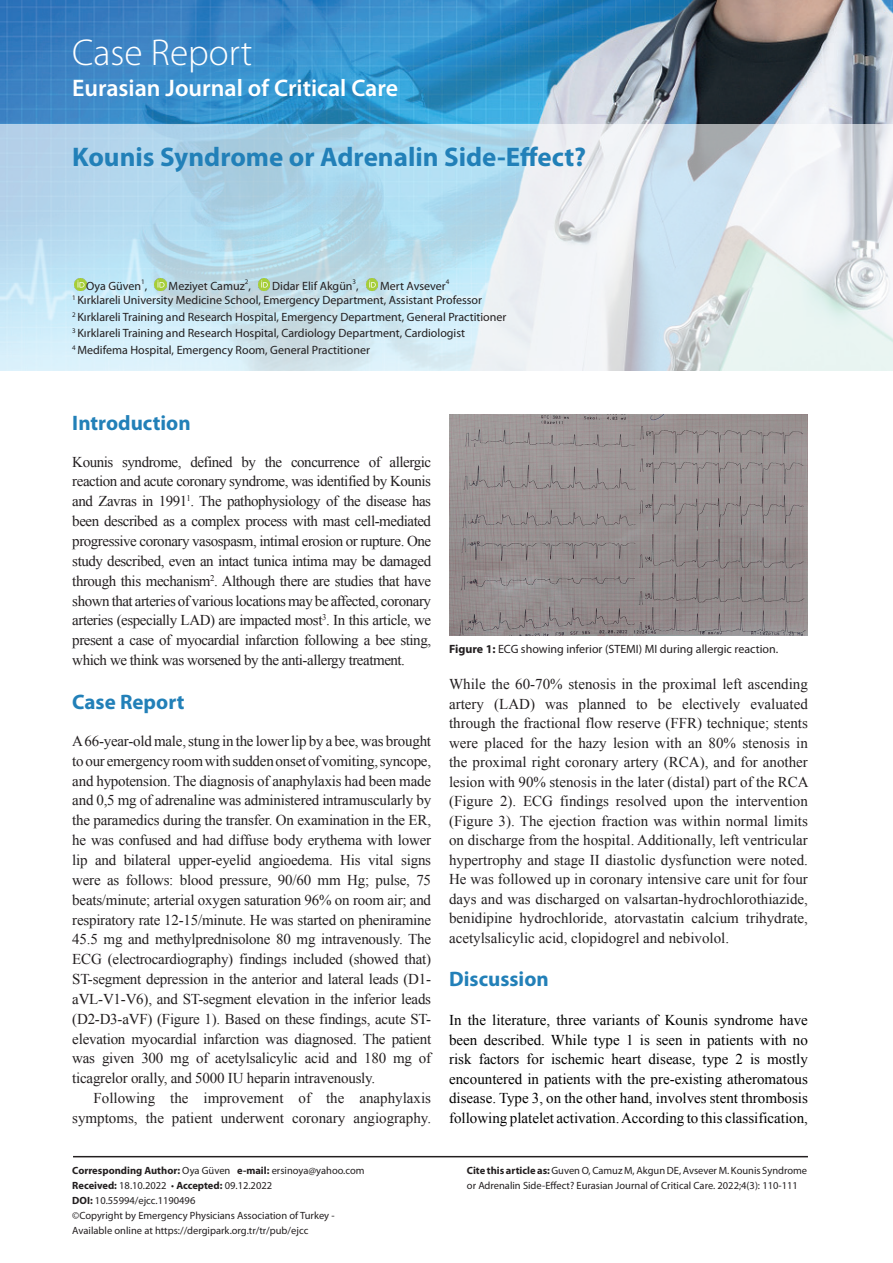
<style>
.page{position:relative;width:893px;height:1263px;background:#fff}
.page>*{position:absolute;margin:0;border:0;box-sizing:border-box;transform-origin:0 0}
.t1{font:300 37.5px "Myriad Pro";color:#fff}
.t2{font:700 27px "Myriad Pro";color:#2280b8}
.t3{font:600 24px "Myriad Pro";color:#fff}
.metin{font:700 21px "Myriad Pro";color:#2280b8}
.metin-2{font:15px/19.8px "Times New Roman";color:#231f20;text-align:justify}
.metin-3{font:15px/19.5px "Times New Roman";color:#000;text-align:justify}
.t4{font:12px "Myriad Pro";color:#231f20}
.t5{font:10.5px/15px "Myriad Pro";color:#231f20}
.t6{font:700 10.5px "Myriad Pro";color:#231f20}
.t7{font:7.05px "Myriad Pro";color:#231f20}
.s1{font-weight:400}
.s2{font-weight:700}
</style>
<div class="page">
<img style="left:0;top:0;width:893px;height:124px">
<hr style="left:73px;top:1156px;width:735px;height:1px;background:#231f20">
<svg style="left:0;top:124px;width:893px;height:247px"></svg>
<svg style="left:75px;top:279px;width:11px;height:11px"></svg>
<svg style="left:155px;top:279px;width:11px;height:11px"></svg>
<svg style="left:258px;top:279px;width:12px;height:11px"></svg>
<svg style="left:366px;top:279px;width:12px;height:11px"></svg>
<img style="left:449px;top:414px;width:358px;height:221px">
<p class="t1" style="left:72px;top:32px;width:182px">Case Report</p>
<p class="t3" style="left:72px;top:72px;width:327px">Eurasian Journal of Critical Care</p>
<p class="t2" style="left:72px;top:139px;width:515px">Kounis Syndrome or Adrenalin Side-Effect?</p>
<p class="t7" style="left:245px;top:277px;width:5px">2</p>
<p class="t4" style="left:272px;top:279px;width:88px">Didar Elif Akgün ,</p>
<p class="t7" style="left:353px;top:277px;width:5px">3</p>
<p class="t7" style="left:446px;top:277px;width:5px">4</p>
<p class="t4" style="left:72px;top:293px;width:411px"><sup>1</sup> Kırklareli University Medicine School, Emergency Department, Assistant Professor</p>
<p class="t4" style="left:72px;top:309px;width:436px"><sup>2</sup> Kırklareli Training and Research Hospital, Emergency Department, General Practitioner</p>
<p class="t4" style="left:72px;top:326px;width:394px"><sup>3</sup> Kırklareli Training and Research Hospital, Cardiology Department, Cardiologist</p>
<p class="t4" style="left:72px;top:342px;width:299px"><sup>4</sup> Medifema Hospital, Emergency Room, General Practitioner</p>
<p class="t7" style="left:141px;top:277px;width:5px">1</p>
<p class="t4" style="left:86px;top:279px;width:63px">Oya Güven ,</p>
<p class="t4" style="left:169px;top:279px;width:84px">Meziyet Camuz ,</p>
<p class="t4" style="left:380px;top:279px;width:67px">Mert Avsever</p>
<p class="metin" style="left:72px;top:409px;width:120px">Introduction</p>
<p class="metin-2" style="left:72px;top:451px;width:360px">Kounis syndrome, defined by the concurrence of allergic reaction and acute coronary syndrome, was identified by Kounis and Zavras in 1991<sup>1</sup>. The pathophysiology of the disease has been described as a complex process with mast cell-mediated progressive coronary vasospasm, intimal erosion or rupture. One study described, even an intact tunica intima may be damaged through this mechanism<sup>2</sup>. Although there are studies that have shown that arteries of various locations may be affected, coronary arteries (especially LAD) are impacted most<sup>3</sup>. In this article, we present a case of myocardial infarction following a bee sting, which we think was worsened by the anti-allergy treatment.</p>
<p class="metin" style="left:72px;top:688px;width:114px">Case Report</p>
<p class="metin-2" style="left:72px;top:731px;width:360px">A 66-year-old male, stung in the lower lip by a bee, was brought to our emergency room with sudden onset of vomiting, syncope, and hypotension. The diagnosis of anaphylaxis had been made and 0,5 mg of adrenaline was administered intramuscularly by the paramedics during the transfer. On examination in the ER, he was confused and had diffuse body erythema with lower lip and bilateral upper-eyelid angioedema. His vital signs were as follows: blood pressure, 90/60 mm Hg; pulse, 75 beats/minute; arterial oxygen saturation 96% on room air; and respiratory rate 12-15/minute. He was started on pheniramine 45.5 mg and methylprednisolone 80 mg intravenously. The ECG (electrocardiography) findings included (showed that)<br>ST-segment depression in the anterior and lateral leads (D1- aVL-V1-V6), and ST-segment elevation in the inferior leads (D2-D3-aVF) (Figure 1). Based on these findings, acute ST&shy;elevation myocardial infarction was diagnosed. The patient was given 300 mg of acetylsalicylic acid and 180 mg of ticagrelor orally, and 5000 IU heparin intravenously.</p>
<p class="metin-2" style="left:72px;top:1088px;width:360px;text-align:right">Following the improvement of the anaphylaxis symptoms, the patient underwent coronary angiography.</p>
<p class="t6" style="left:72px;top:1164px;width:294px">Corresponding Author: <span class="s1">Oya Güven</span> e-mail: <span class="s1">ersinoya@yahoo.com</span></p>
<p class="t5" style="left:72px;top:1178px;width:201px"><span class="s2">Received:</span> 18.10.2022 • <span class="s2">Accepted:</span> 09.12.2022</p>
<p class="t5" style="left:72px;top:1193px;width:125px"><span class="s2">DOI:</span> 10.55994/ejcc.1190496</p>
<p class="t5" style="left:72px;top:1208px;width:264px">©Copyright by Emergency Physicians Association of Turkey -</p>
<p class="t5" style="left:72px;top:1223px;width:238px">Available online at https://dergipark.org.tr/tr/pub/ejcc</p>
<p class="t4" style="left:449px;top:642px;width:331px"><span class="s2">Figure 1:</span> ECG showing inferior (STEMI) MI during allergic reaction.</p>
<p class="metin-2" style="left:449px;top:674px;width:361px">While the 60-70% stenosis in the proximal left ascending artery (LAD) was planned to be electively evaluated through the fractional flow reserve (FFR) technique; stents were placed for the hazy lesion with an 80% stenosis in the proximal right coronary artery (RCA), and for another lesion with 90% stenosis in the later (distal) part of the RCA (Figure 2). ECG findings resolved upon the intervention (Figure 3). The ejection fraction was within normal limits on discharge from the hospital. Additionally, left ventricular hypertrophy and stage II diastolic dysfunction were noted.<br>He was followed up in coronary intensive care unit for four days and was discharged on valsartan-hydrochlorothiazide, benidipine hydrochloride, atorvastatin calcium trihydrate, acetylsalicylic acid, clopidogrel and nebivolol.</p>
<p class="metin" style="left:449px;top:965px;width:101px">Discussion</p>
<p class="metin-3" style="left:449px;top:1010px;width:360px">In the literature, three variants of Kounis syndrome have been described. While type 1 is seen in patients with no risk factors for ischemic heart disease, type 2 is mostly encountered in patients with the pre-existing atheromatous disease. Type 3, on the other hand, involves stent thrombosis following platelet activation. According to this classification,</p>
<p class="t5" style="left:467px;top:1163px;width:342px"><span class="s2">Cite this article as:</span> Guven O, Camuz M, Akgun DE, Avsever M. Kounis Syndrome or Adrenalin Side-Effect? Eurasian Journal of Critical Care. 2022;4(3): 110-111</p>
</div>
